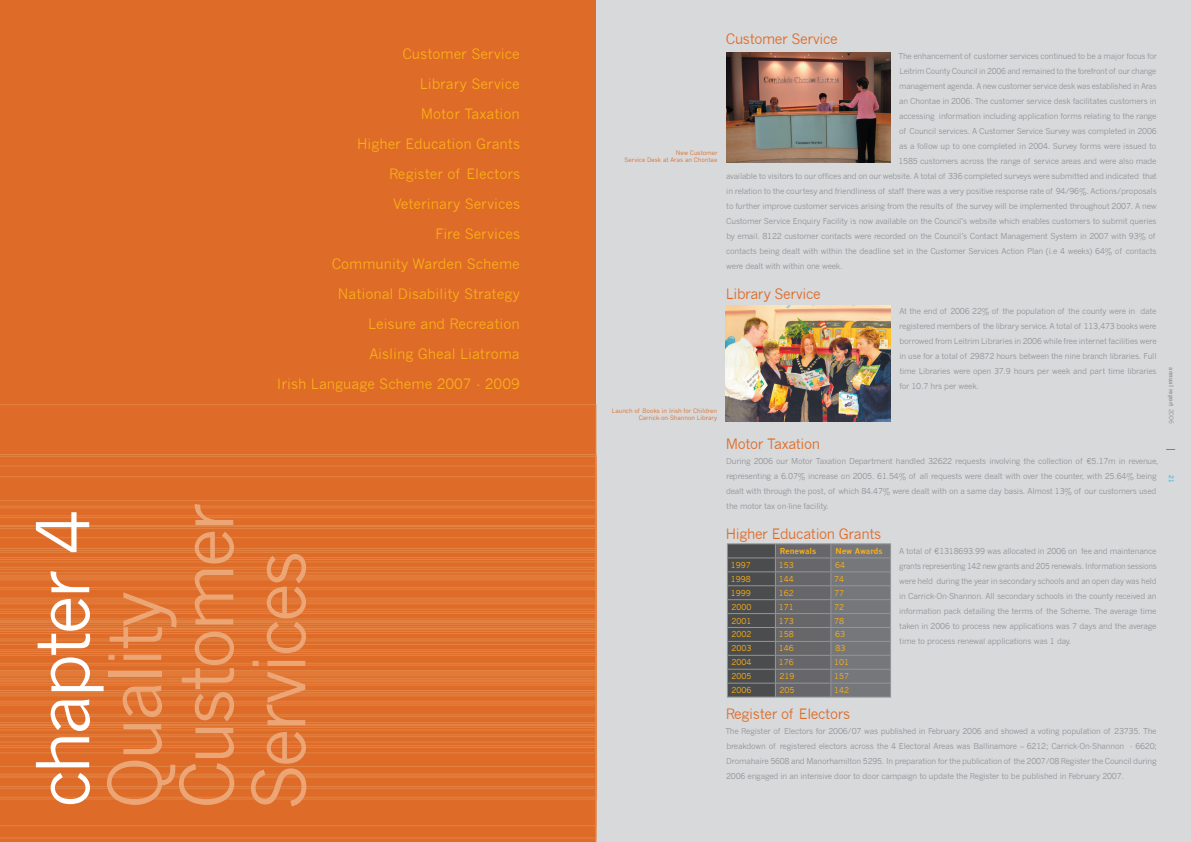
<style>
.page{position:relative;width:1191px;height:842px;background:#fff}
.page>*{position:absolute;margin:0;border:0;box-sizing:border-box;transform-origin:0 0}
.t1{font:72px/72px "News Gothic";letter-spacing:-.05em;color:#eca676}
.t2{font:72px "News Gothic";letter-spacing:-.05em;color:#fff}
.t3{font:14px/30px "News Gothic";color:#faaf18;text-align:right}
.t4{font:14px "News Gothic";letter-spacing:-.025em;color:#de6b27}
.t5{font:8px/15px "News Gothic";letter-spacing:-.025em;color:#939598;text-align:justify}
.t6{font:8px "News Gothic";color:#faaf18}
.t7{font:700 8px "News Gothic";letter-spacing:-.005em;color:#faaf18}
.t8{font:6px/7.2px "News Gothic";color:#de6b27;text-align:right}
.t9{font:700 6px "News Gothic";color:#939598}
.t10{font:6px "News Gothic";color:#00aeef}
.s1{font-weight:400}
</style>
<div class="page">
<div style="left:595px;top:0;width:596px;height:842px;background:#d8d9db"></div>
<div style="left:0;top:0;width:595px;height:842px;background:#de6b27"></div>
<svg style="left:0;top:404px;width:596px;height:50px"></svg>
<svg style="left:0;top:454px;width:596px;height:52px"></svg>
<svg style="left:0;top:506px;width:596px;height:61px"></svg>
<svg style="left:0;top:567px;width:596px;height:11px"></svg>
<svg style="left:0;top:578px;width:596px;height:31px"></svg>
<svg style="left:0;top:609px;width:596px;height:61px"></svg>
<svg style="left:0;top:670px;width:596px;height:11px"></svg>
<svg style="left:0;top:681px;width:596px;height:48px"></svg>
<svg style="left:0;top:729px;width:596px;height:23px"></svg>
<svg style="left:0;top:752px;width:596px;height:90px"></svg>
<img style="left:726px;top:53px;width:164px;height:110px">
<img style="left:726px;top:305px;width:164px;height:116px">
<hr style="left:727px;top:543px;width:48px;height:1px;background:#939598">
<hr style="left:775px;top:543px;width:56px;height:1px;background:#939598">
<hr style="left:831px;top:543px;width:60px;height:1px;background:#939598">
<svg style="left:727px;top:544px;width:164px;height:152px;background:#68696c"></svg>
<hr style="left:727px;top:696px;width:48px;height:1px;background:#939598">
<hr style="left:775px;top:696px;width:56px;height:1px;background:#939598">
<hr style="left:831px;top:696px;width:60px;height:1px;background:#939598">
<p class="t3" style="left:277px;top:39px;width:245px">Customer Service<br>Library Service<br>Motor Taxation<br>Higher Education Grants<br>Register of Electors<br>Veterinary Services<br>Fire Services<br>Community Warden Scheme<br>National Disability Strategy<br>Leisure and Recreation<br>Aisling Gheal Liatroma<br>Irish Language Scheme 2007 - 2009</p>
<h1 class="t2" style="left:21px;top:808px;width:300px;rotate:-90deg">chapter 4</h1>
<h1 class="t1" style="left:99px;top:810px;width:309px;rotate:-90deg">Quality<br>Customer<br>Services</h1>
<p class="t8" style="left:624px;top:149px;width:94px">New Customer<br>Service Desk at Aras an Chontae</p>
<p class="t8" style="left:612px;top:407px;width:107px">Launch of Books in Irish for Children<br>Carrick-on-Shannon Library</p>
<h2 class="t4" style="left:726px;top:31px;width:113px">Customer Service</h2>
<p class="t5" style="left:898px;top:49px;width:260px">The enhancement of customer services continued to be a major focus for</p>
<p class="t5" style="left:899px;top:64px;width:258px">Leitrim County Council in 2006 and remained to the forefront of our change</p>
<p class="t5" style="left:899px;top:79px;width:259px">management agenda. A new customer service desk was established in Aras</p>
<p class="t5" style="left:899px;top:94px;width:259px">an Chontae in 2006. The customer service desk facilitates customers in</p>
<p class="t5" style="left:899px;top:109px;width:259px">accessing information including application forms relating to the range</p>
<p class="t5" style="left:899px;top:124px;width:259px">of Council services. A Customer Service Survey was completed in 2006</p>
<p class="t5" style="left:899px;top:139px;width:259px">as a follow up to one completed in 2004. Survey forms were issued to</p>
<p class="t5" style="left:898px;top:154px;width:259px">1585 customers across the range of service areas and were also made</p>
<p class="t5" style="left:726px;top:169px;width:432px">available to visitors to our offices and on our website. A total of 336 completed surveys were submitted and indicated that</p>
<p class="t5" style="left:726px;top:184px;width:432px">in relation to the courtesy and friendliness of staff there was a very positive response rate of 94/96%. Actions/proposals</p>
<p class="t5" style="left:726px;top:199px;width:432px">to further improve customer services arising from the results of the survey will be implemented throughout 2007. A new</p>
<p class="t5" style="left:726px;top:214px;width:432px">Customer Service Enquiry Facility is now available on the Council’s website which enables customers to submit queries</p>
<p class="t5" style="left:726px;top:229px;width:431px">by email. 8122 customer contacts were recorded on the Council’s Contact Management System in 2007 with 93% of</p>
<p class="t5" style="left:726px;top:244px;width:432px">contacts being dealt with within the deadline set in the Customer Services Action Plan (i.e 4 weeks) 64% of contacts</p>
<p class="t5" style="left:726px;top:259px;width:118px">were dealt with within one week.</p>
<h2 class="t4" style="left:725px;top:286px;width:97px">Library Service</h2>
<p class="t5" style="left:899px;top:304px;width:259px">At the end of 2006 22% of the population of the county were in date registered members of the library service. A total of 113,473 books were borrowed from Leitrim Libraries in 2006 while free internet facilities were in use for a total of 29872 hours between the nine branch libraries. Full time Libraries were open 37.9 hours per week and part time libraries for 10.7 hrs per week.</p>
<h2 class="t4" style="left:725px;top:436px;width:96px">Motor Taxation</h2>
<p class="t5" style="left:726px;top:454px;width:434px;text-align:left">During 2006 our Motor Taxation Department handled 32622 requests involving the collection of €5.17m in revenue, representing a 6.07% increase on 2005. 61.54% of all requests were dealt with over the counter, with 25.64% being dealt with through the post, of which 84.47% were dealt with on a same day basis. Almost 13% of our customers used the motor tax on-line facility.</p>
<h2 class="t4" style="left:726px;top:526px;width:157px">Higher Education Grants</h2>
<p class="t5" style="left:899px;top:544px;width:259px">A total of €1318693.99 was allocated in 2006 on fee and maintenance grants representing 142 new grants and 205 renewals. Information sessions were held during the year in secondary schools and an open day was held in Carrick-On-Shannon. All secondary schools in the county received an information pack detailing the terms of the Scheme. The average time taken in 2006 to process new applications was 7 days and the average time to process renewal applications was 1 day.</p>
<p class="t7" style="left:780px;top:546px;width:38px">Renewals</p>
<p class="t7" style="left:835px;top:546px;width:49px">New Awards</p>
<p class="t6" style="left:730px;top:560px;width:22px">1997</p>
<p class="t6" style="left:778px;top:560px;width:16px">153</p>
<p class="t6" style="left:835px;top:560px;width:11px">64</p>
<p class="t6" style="left:730px;top:574px;width:22px">1998</p>
<p class="t6" style="left:778px;top:574px;width:16px">144</p>
<p class="t6" style="left:834px;top:574px;width:11px">74</p>
<p class="t6" style="left:730px;top:588px;width:22px">1999</p>
<p class="t6" style="left:778px;top:588px;width:16px">162</p>
<p class="t6" style="left:834px;top:588px;width:11px">77</p>
<p class="t6" style="left:731px;top:602px;width:22px">2000</p>
<p class="t6" style="left:778px;top:602px;width:16px">171</p>
<p class="t6" style="left:834px;top:602px;width:11px">72</p>
<p class="t6" style="left:731px;top:616px;width:22px">2001</p>
<p class="t6" style="left:778px;top:616px;width:16px">173</p>
<p class="t6" style="left:834px;top:616px;width:11px">78</p>
<p class="t6" style="left:731px;top:630px;width:22px">2002</p>
<p class="t6" style="left:778px;top:630px;width:16px">158</p>
<p class="t6" style="left:835px;top:630px;width:11px">63</p>
<p class="t6" style="left:731px;top:644px;width:22px">2003</p>
<p class="t6" style="left:778px;top:644px;width:16px">146</p>
<p class="t6" style="left:835px;top:644px;width:11px">83</p>
<p class="t6" style="left:731px;top:658px;width:22px">2004</p>
<p class="t6" style="left:778px;top:658px;width:16px">176</p>
<p class="t6" style="left:834px;top:658px;width:16px">101</p>
<p class="t6" style="left:731px;top:672px;width:22px">2005</p>
<p class="t6" style="left:779px;top:672px;width:16px">219</p>
<p class="t6" style="left:834px;top:672px;width:16px">157</p>
<p class="t6" style="left:731px;top:685px;width:22px">2006</p>
<p class="t6" style="left:779px;top:685px;width:16px">205</p>
<p class="t6" style="left:834px;top:685px;width:16px">142</p>
<h2 class="t4" style="left:725px;top:706px;width:126px">Register of Electors</h2>
<p class="t5" style="left:725px;top:724px;width:433px">The Register of Electors for 2006/07 was published in February 2006 and showed a voting population of 23735. The breakdown of registered electors across the 4 Electoral Areas was Ballinamore – 6212; Carrick-On-Shannon - 6620; Dromahaire 5608 and Manorhamilton 5295. In preparation for the publication of the 2007/08 Register the Council during 2006 engaged in an intensive door to door campaign to update the Register to be published in February 2007.</p>
<p class="t9" style="left:1175px;top:367px;width:58px;rotate:90deg">annual report <span class="s1">2006</span></p>
<p class="t10" style="left:1174px;top:475px;width:9px;rotate:90deg">21</p>
</div>
